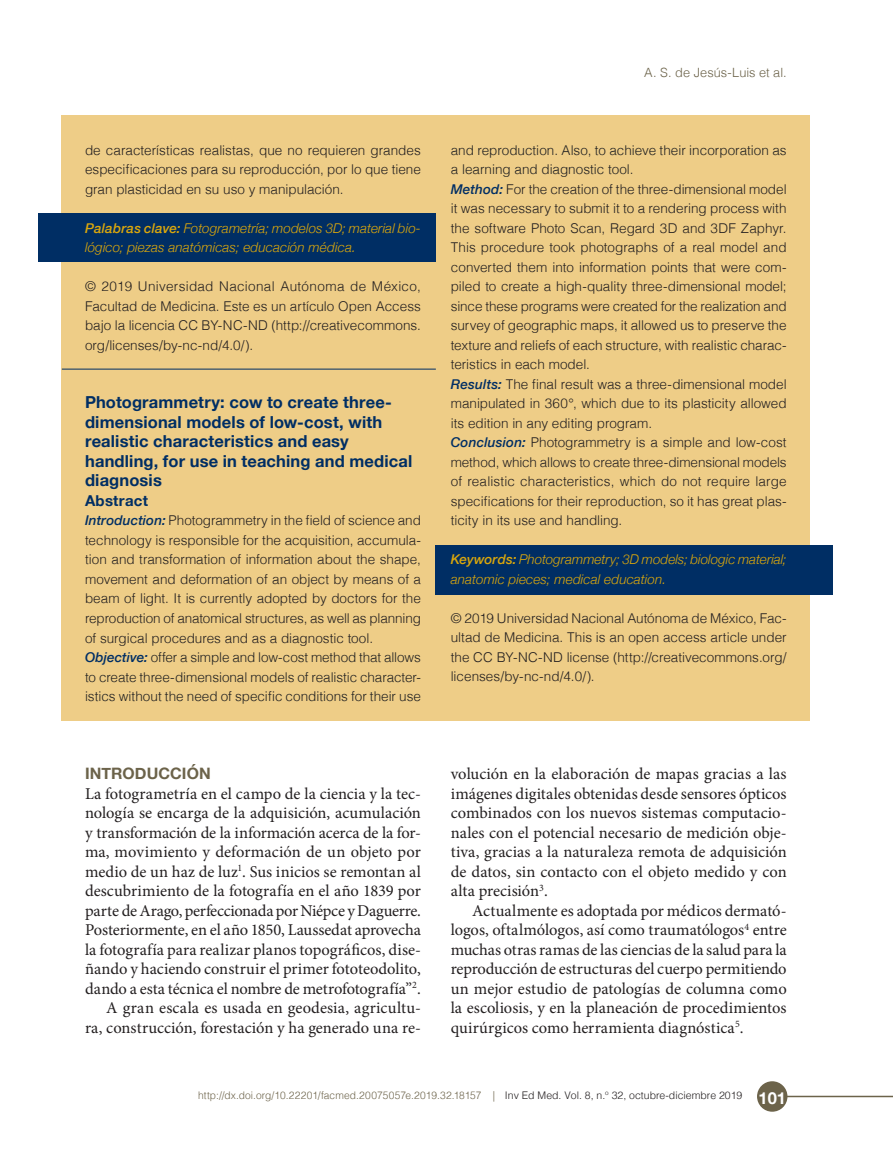
<style>
.page{position:relative;width:893px;height:1149px;background:#fff}
.page>*{position:absolute;margin:0;border:0;box-sizing:border-box;transform-origin:0 0}
.C_de_texto{font:16.5px/19.5px "Minion Pro";letter-spacing:.005em;color:#231f20;text-align:justify}
.PP{font:16.5px/19.5px "Minion Pro";letter-spacing:-.01em;color:#231f20;text-align:justify}
.Tit_abstract_ar_ingl{font:700 16.5px/19.5px "Helvetica Neue";letter-spacing:.01em;color:#002e64}
.t1{font:700 16.5px "Helvetica Neue";color:#fff}
.St__1{font:700 15.75px "Helvetica Neue";letter-spacing:.005em;color:#6c634a}
.Tit__abstract{font:700 15px "Helvetica Neue";letter-spacing:.02em;color:#002e64}
.PP_resúmen{font:300 13.5px/19.5px "Helvetica";color:#231f20;text-align:justify}
.PP_resúmen-2{font:300 13.5px/19.5px "Helvetica";color:#212121}
.PP_resúmen-3{font:italic 300 13.5px/19.5px "Helvetica Neue";letter-spacing:.005em;color:#dba70c}
.cornisa_derecha{font:300 12.75px "Helvetica";color:#6c634a}
.filiación{font:300 10.5px "Helvetica";letter-spacing:.01em;color:#6c634a}
.t2{font:300 10.5px "Helvetica";color:#231f20}
.s1{font-weight:500}
.s2{font-family:"Helvetica Neue";font-weight:500;font-style:italic;color:#002e64}
</style>
<div class="page">
<svg style="left:757px;top:1080px;width:30px;height:31px"></svg>
<div style="left:758px;top:1081px;width:29px;height:29px;background:#6c634a;border-radius:50%"></div>
<hr style="left:786px;top:1095px;width:107px;height:1px;background:#6c634a">
<div style="left:62px;top:115px;width:748px;height:605px;background:#eecd87"></div>
<div style="left:39px;top:213px;width:397px;height:49px;background:#002e64"></div>
<div style="left:436px;top:544px;width:397px;height:50px;background:#002e64"></div>
<hr style="left:62px;top:369px;width:374px;height:1px;background:#002e64">
<p class="PP_resúmen" style="left:85px;top:139px;width:337px">de características realistas, que no requieren grandes especificaciones para su reproducción, por lo que tiene gran plasticidad en su uso y manipulación.</p>
<p class="PP_resúmen-3" style="left:85px;top:217px;width:337px"><span class="s1">Palabras clave:</span> Fotogrametría; modelos 3D; material bio&shy;lógico; piezas anatómicas; educación médica.</p>
<p class="PP_resúmen" style="left:85px;top:275px;width:337px">© 2019 Universidad Nacional Autónoma de México, Facultad de Medicina. Este es un artículo Open Access bajo la licencia CC BY-NC-ND (http://creativecommons. org/licenses/by-nc-nd/4.0/).</p>
<p class="Tit_abstract_ar_ingl" style="left:85px;top:393px;width:329px">Photogrammetry: cow to create three&shy;dimensional models of low-cost, with realistic characteristics and easy handling, for use in teaching and medical diagnosis</p>
<p class="Tit__abstract" style="left:85px;top:488px;width:64px">Abstract</p>
<p class="PP_resúmen" style="left:85px;top:510px;width:337px"><span class="s2">Introduction:</span> Photogrammetry in the field of science and technology is responsible for the acquisition, accumula&shy;tion and transformation of information about the shape, movement and deformation of an object by means of a beam of light. It is currently adopted by doctors for the reproduction of anatomical structures, as well as planning of surgical procedures and as a diagnostic tool.</p>
<p class="PP_resúmen-2" style="left:85px;top:646px;width:337px;text-align:justify"><span class="s2">Objective:</span> offer a simple and low-cost method that allows to create three-dimensional models of realistic character&shy;istics without the need of specific conditions for their use</p>
<p class="St__1" style="left:85px;top:760px;width:127px">INTRODUCCIÓN</p>
<p class="PP" style="left:85px;top:783px;width:337px">La fotogrametría en el campo de la ciencia y la tec&shy;nología se encarga de la adquisición, acumulación y transformación de la información acerca de la for&shy;ma, movimiento y deformación de un objeto por medio de un haz de luz<sup>1</sup>. Sus inicios se remontan al descubrimiento de la fotografía en el año 1839 por parte de Arago, perfeccionada por Niépce y Daguerre.<br>Posteriormente, en el año 1850, Laussedat aprovecha la fotografía para realizar planos topográficos, dise&shy;ñando y haciendo construir el primer fototeodolito, dando a esta técnica el nombre de metrofotografía”<sup>2</sup>.</p>
<p class="C_de_texto" style="left:85px;top:998px;width:337px;text-align:right">A gran escala es usada en geodesia, agricultu&shy;ra, construcción, forestación y ha generado una re-</p>
<p class="cornisa_derecha" style="left:644px;top:61px;width:144px">A. S. de Jesús-Luis et al.</p>
<p class="PP_resúmen-2" style="left:451px;top:139px;width:337px">and reproduction. Also, to achieve their incorporation as a learning and diagnostic tool.</p>
<p class="PP_resúmen" style="left:451px;top:178px;width:337px"><span class="s2">Method:</span> For the creation of the three-dimensional model it was necessary to submit it to a rendering process with the software Photo Scan, Regard 3D and 3DF Zaphyr.<br>This procedure took photographs of a real model and converted them into information points that were com&shy;piled to create a high-quality three-dimensional model; since these programs were created for the realization and survey of geographic maps, it allowed us to preserve the texture and reliefs of each structure, with realistic charac&shy;teristics in each model.</p>
<p class="PP_resúmen" style="left:451px;top:373px;width:337px"><span class="s2">Results:</span> The final result was a three-dimensional model manipulated in 360°, which due to its plasticity allowed its edition in any editing program.</p>
<p class="PP_resúmen" style="left:451px;top:431px;width:337px"><span class="s2">Conclusion:</span> Photogrammetry is a simple and low-cost method, which allows to create three-dimensional models of realistic characteristics, which do not require large specifications for their reproduction, so it has great plas&shy;ticity in its use and handling.</p>
<p class="PP_resúmen-3" style="left:451px;top:548px;width:337px"><span class="s1">Keywords:</span> Photogrammetry; 3D models; biologic material; anatomic pieces; medical education.</p>
<p class="PP_resúmen" style="left:451px;top:607px;width:337px">© 2019 Universidad Nacional Autónoma de México, Fac&shy;ultad de Medicina. This is an open access article under the CC BY-NC-ND license (http://creativecommons.org/ licenses/by-nc-nd/4.0/).</p>
<p class="C_de_texto" style="left:451px;top:764px;width:337px">volución en la elaboración de mapas gracias a las imágenes digitales obtenidas desde sensores ópticos combinados con los nuevos sistemas computacio&shy;nales con el potencial necesario de medición obje&shy;tiva, gracias a la naturaleza remota de adquisición de datos, sin contacto con el objeto medido y con alta precisión<sup>3</sup>.</p>
<p class="C_de_texto" style="left:451px;top:900px;width:337px;text-indent:21px">Actualmente es adoptada por médicos dermató&shy;logos, oftalmólogos, así como traumatólogos<sup>4</sup> entre muchas otras ramas de las ciencias de la salud para la reproducción de estructuras del cuerpo permitiendo un mejor estudio de patologías de columna como la escoliosis, y en la planeación de procedimientos quirúrgicos como herramienta diagnóstica<sup>5</sup>.</p>
<p class="filiación" style="left:198px;top:1085px;width:299px">http://dx.doi.org/10.22201/facmed.20075057e.2019.32.18157 |</p>
<p class="t2" style="left:505px;top:1085px;width:239px">Inv Ed Med. Vol. 8, n.<sup>o</sup> 32, octubre-diciembre 2019</p>
<p class="t1" style="left:758px;top:1084px;width:29px">101</p>
</div>
